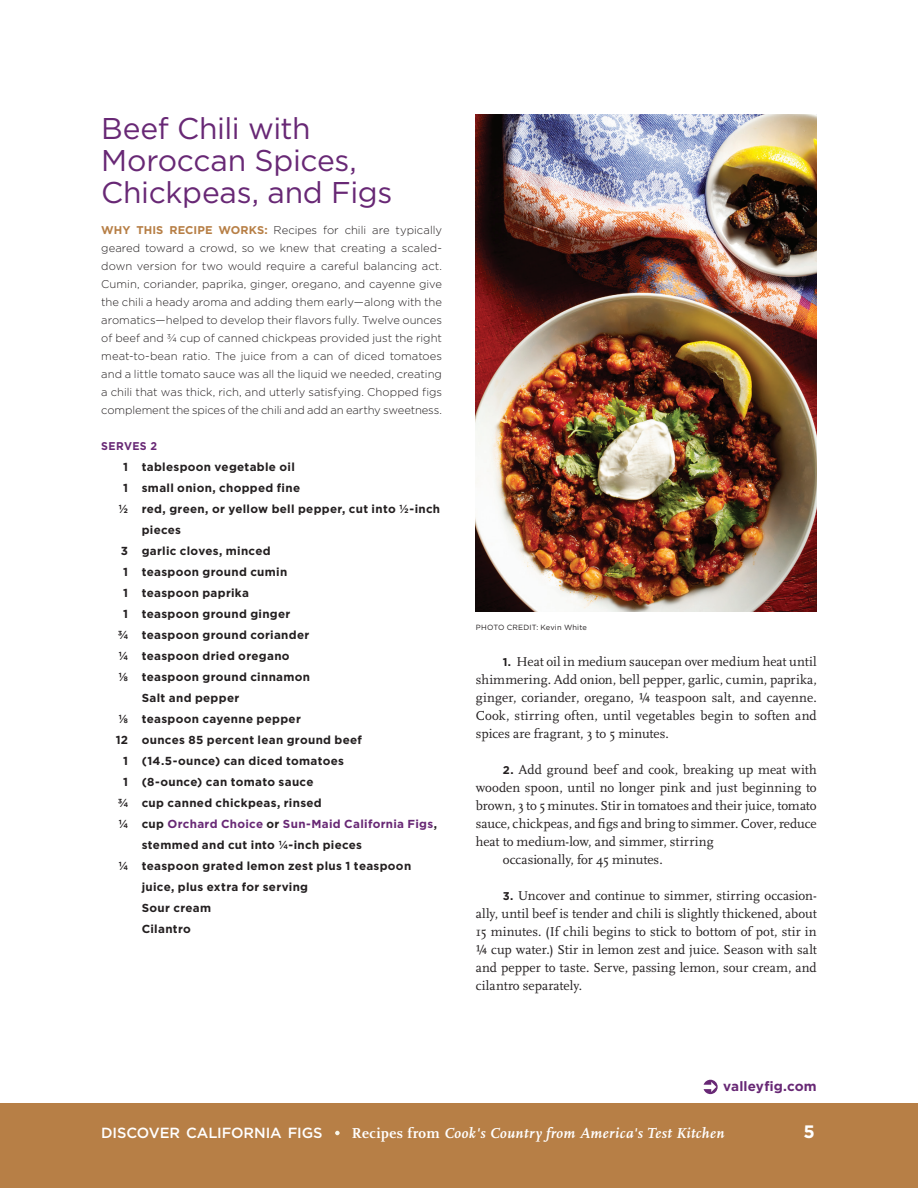
<style>
.page{position:relative;width:918px;height:1188px;background:#fff}
.page>*{position:absolute;margin:0;border:0;box-sizing:border-box;transform-origin:0 0}
.t1{font:30px/32.2px "Gotham";letter-spacing:-.01em;color:#682875}
.t2{font:700 18px "Gotham";color:#fff}
.t3{font:italic 700 15px "Scala OT";letter-spacing:.035em;color:#fff}
.t4{font:500 14.7px "Gotham";letter-spacing:-.005em;color:#fff}
.t5{font:13.5px/18px "Scala OT";color:#231f20;text-align:justify}
.t6{font:700 13.5px "Gotham";letter-spacing:.01em;color:#682875}
.t7{font:700 11.7px "Gotham";letter-spacing:.025em;color:#231f20}
.t8{font:700 11.7px "Gotham";letter-spacing:.025em;color:#682875}
.t9{font:300 11.25px/18px "Gotham";letter-spacing:-.01em;color:#231f20;text-align:justify}
.t10{font:700 11.25px "Gotham";letter-spacing:.04em;color:#682875;scale:.95 1}
.t11{font:7.5px "Gotham";letter-spacing:.025em;color:#231f20}
.s1{font-weight:700;color:#b77f46}
.s2{color:#231f20}
.s3{font-family:"Gotham";font-weight:700;font-size:11.25px}
.s4{font-style:normal}
</style>
<div class="page">
<div style="left:0;top:1103px;width:918px;height:85px;background:#b77f46"></div>
<img style="left:476px;top:115px;width:341px;height:497px">
<svg style="left:335px;top:1131px;width:5px;height:4px"></svg>
<svg style="left:704px;top:1080px;width:14px;height:14px"></svg>
<h1 class="t1" style="left:101px;top:111px;width:293px">Beef Chili with<br>Moroccan Spices,<br>Chickpeas, and Figs</h1>
<p class="t9" style="left:101px;top:221px;width:342px"><span class="s1">WHY THIS RECIPE WORKS:</span> Recipes for chili are typically geared toward a crowd, so we knew that creating a scaled&shy;down version for two would require a careful balancing act.<br>Cumin, coriander, paprika, ginger, oregano, and cayenne give the chili a heady aroma and adding them early—along with the aromatics—helped to develop their flavors fully. Twelve ounces of beef and ¾ cup of canned chickpeas provided just the right meat-to-bean ratio. The juice from a can of diced tomatoes and a little tomato sauce was all the liquid we needed, creating a chili that was thick, rich, and utterly satisfying. Chopped figs complement the spices of the chili and add an earthy sweetness.</p>
<p class="t10" style="left:101px;top:439px;width:60px">SERVES 2</p>
<p class="t7" style="left:123px;top:459px;width:173px">1 tablespoon vegetable oil</p>
<p class="t7" style="left:123px;top:480px;width:178px">1 small onion, chopped fine</p>
<p class="t7" style="left:119px;top:501px;width:323px">½ red, green, or yellow bell pepper, cut into ½-inch</p>
<p class="t7" style="left:142px;top:522px;width:41px">pieces</p>
<p class="t7" style="left:121px;top:543px;width:151px">3 garlic cloves, minced</p>
<p class="t7" style="left:123px;top:564px;width:166px">1 teaspoon ground cumin</p>
<p class="t7" style="left:123px;top:585px;width:127px">1 teaspoon paprika</p>
<p class="t7" style="left:123px;top:606px;width:169px">1 teaspoon ground ginger</p>
<p class="t7" style="left:118px;top:627px;width:193px">¾ teaspoon ground coriander</p>
<p class="t7" style="left:119px;top:648px;width:173px">¼ teaspoon dried oregano</p>
<p class="t7" style="left:119px;top:669px;width:193px">⅛ teaspoon ground cinnamon</p>
<p class="t7" style="left:142px;top:690px;width:99px">Salt and pepper</p>
<p class="t7" style="left:119px;top:711px;width:184px">⅛ teaspoon cayenne pepper</p>
<p class="t7" style="left:116px;top:732px;width:248px">12 ounces 85 percent lean ground beef</p>
<p class="t7" style="left:123px;top:753px;width:222px">1 (14.5-ounce) can diced tomatoes</p>
<p class="t7" style="left:123px;top:774px;width:192px">1 (8-ounce) can tomato sauce</p>
<p class="t7" style="left:118px;top:795px;width:206px">¾ cup canned chickpeas, rinsed</p>
<p class="t8" style="left:119px;top:816px;width:320px"><span class="s2">¼ cup</span> Orchard Choice <span class="s2">or</span> Sun-Maid California Figs<span class="s2">,</span></p>
<p class="t7" style="left:142px;top:837px;width:222px">stemmed and cut into ¼-inch pieces</p>
<p class="t7" style="left:119px;top:858px;width:294px">¼ teaspoon grated lemon zest plus 1 teaspoon</p>
<p class="t7" style="left:142px;top:879px;width:168px">juice, plus extra for serving</p>
<p class="t7" style="left:142px;top:900px;width:71px">Sour cream</p>
<p class="t7" style="left:142px;top:921px;width:51px">Cilantro</p>
<p class="t11" style="left:476px;top:623px;width:113px">PHOTO CREDIT: Kevin White</p>
<p class="t5" style="left:476px;top:653px;width:342px;text-indent:27px"><span class="s3">1.</span> Heat oil in medium saucepan over medium heat until shimmering. Add onion, bell pepper, garlic, cumin, paprika, ginger, coriander, oregano, ¼ teaspoon salt, and cayenne.<br>Cook, stirring often, until vegetables begin to soften and spices are fragrant, 3 to 5 minutes.</p>
<p class="t5" style="left:503px;top:761px;width:315px"><span class="s3">2.</span> Add ground beef and cook, breaking up meat with</p>
<p class="t5" style="left:476px;top:779px;width:342px">wooden spoon, until no longer pink and just beginning to</p>
<p class="t5" style="left:476px;top:797px;width:342px">brown, 3 to 5 minutes. Stir in tomatoes and their juice, tomato</p>
<p class="t5" style="left:476px;top:815px;width:342px">sauce, chickpeas, and figs and bring to simmer. Cover, reduce</p>
<p class="t5" style="left:476px;top:833px;width:239px">heat to medium-low, and simmer, stirring</p>
<p class="t5" style="left:503px;top:851px;width:161px">occasionally, for 45 minutes.</p>
<p class="t5" style="left:476px;top:887px;width:342px;text-indent:27px"><span class="s3">3.</span> Uncover and continue to simmer, stirring occasion&shy;ally, until beef is tender and chili is slightly thickened, about 15 minutes. (If chili begins to stick to bottom of pot, stir in ¼ cup water.) Stir in lemon zest and juice. Season with salt and pepper to taste. Serve, passing lemon, sour cream, and cilantro separately.</p>
<p class="t6" style="left:723px;top:1077px;width:95px">valleyfig.com</p>
<p class="t4" style="left:101px;top:1123px;width:223px">DISCOVER CALIFORNIA FIGS</p>
<p class="t3" style="left:352px;top:1125px;width:374px"><span class="s4">Recipes from</span> Cook's Country from America's Test Kitchen</p>
<h2 class="t2" style="left:804px;top:1119px;width:13px">5</h2>
</div>
